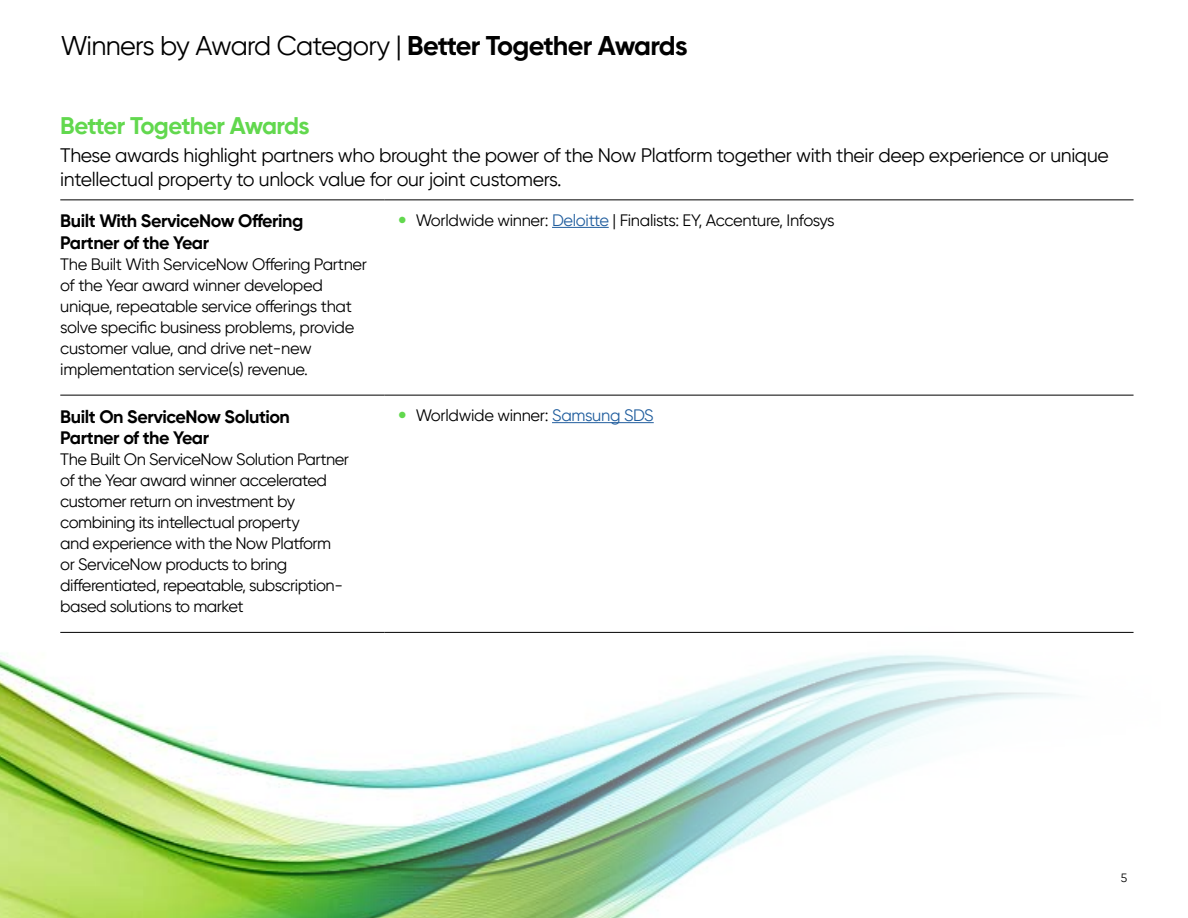
<style>
.page{position:relative;width:1188px;height:918px;background:#fff}
.page>*{position:absolute;margin:0;border:0;box-sizing:border-box;transform-origin:0 0}
.Section_head{font:27px "Gilroy";letter-spacing:-.025em;color:#000}
.B_Head{font:700 24px "Gilroy";letter-spacing:-.035em;color:#62d84e}
.Body_Copy{font:19.5px/24px "Gilroy";letter-spacing:-.02em;color:#000}
.C_Head{font:700 18px/21.6px "Gilroy";letter-spacing:-.025em;color:#000}
.Body_Copy-2{font:16.5px/21px "Gilroy";letter-spacing:-.03em;color:#000}
.t1{font:12px "Gilroy";color:#000}
.s1{font-weight:700}
.s2{color:#215e9e}
</style>
<div class="page">
<img style="left:0;top:631px;width:1134px;height:287px">
<hr style="left:60px;top:199px;width:324px;height:1px;background:#000">
<hr style="left:384px;top:199px;width:750px;height:1px;background:#000">
<hr style="left:60px;top:395px;width:324px;height:1px;background:#000">
<hr style="left:384px;top:395px;width:750px;height:1px;background:#000">
<hr style="left:60px;top:632px;width:324px;height:1px;background:#000">
<hr style="left:384px;top:632px;width:750px;height:1px;background:#000">
<hr style="left:552px;top:227px;width:57px;height:1px;background:#215e9e">
<hr style="left:552px;top:422px;width:102px;height:1px;background:#215e9e">
<p class="Section_head" style="left:61px;top:30px;width:628px">Winners by Award Category | <span class="s1">Better Together Awards</span></p>
<p class="B_Head" style="left:60px;top:110px;width:251px">Better Together Awards</p>
<p class="Body_Copy" style="left:60px;top:143px;width:1050px">These awards highlight partners who brought the power of the Now Platform together with their deep experience or unique intellectual property to unlock value for our joint customers.</p>
<p class="C_Head" style="left:60px;top:210px;width:245px">Built With ServiceNow Offering<br>Partner of the Year</p>
<p class="Body_Copy-2" style="left:60px;top:253px;width:308px">The Built With ServiceNow Offering Partner of the Year award winner developed unique, repeatable service offerings that solve specific business problems, provide customer value, and drive net-new implementation service(s) revenue.</p>
<p class="Body_Copy-2" style="left:416px;top:210px;width:420px">Worldwide winner: <span class="s2">Deloitte</span> | Finalists: EY, Accenture, Infosys</p>
<p class="C_Head" style="left:60px;top:405px;width:231px">Built On ServiceNow Solution<br>Partner of the Year</p>
<p class="Body_Copy-2" style="left:60px;top:449px;width:290px">The Built On ServiceNow Solution Partner of the Year award winner accelerated customer return on investment by combining its intellectual property<br>and experience with the Now Platform or ServiceNow products to bring differentiated, repeatable, subscription&shy;based solutions to market</p>
<p class="Body_Copy-2" style="left:416px;top:405px;width:239px">Worldwide winner: <span class="s2">Samsung SDS</span></p>
<p class="t1" style="left:1121px;top:871px;width:8px">5</p>
</div>
